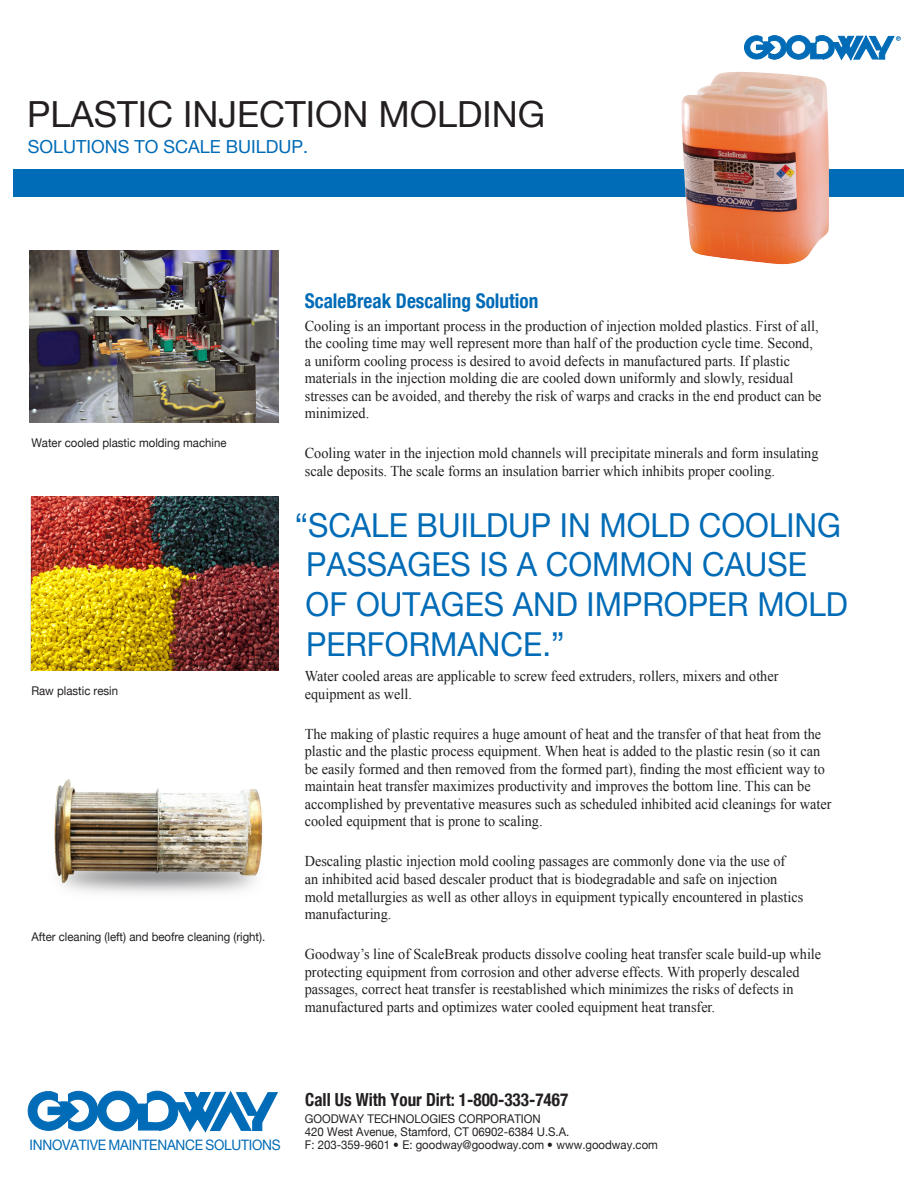
<style>
.page{position:relative;width:918px;height:1188px;background:#fff}
.page>*{position:absolute;margin:0;border:0;box-sizing:border-box;transform-origin:0 0}
.t1{font:36px "Helvetica Neue";color:#231f20}
.t2{font:33px/39.6px "Helvetica Neue";color:#006bb6;scale:.95 1}
.t3{font:700 condensed 20.25px "Helvetica Neue";color:#006bb6;scale:.95 1}
.t4{font:700 condensed 18px "Helvetica Neue";color:#231f20;scale:.95 1}
.t5{font:18px "Helvetica Neue";color:#006bb6}
.prod_pg_text{font:15px/17.5px "Times New Roman";color:#231f20;scale:.95 1}
.t6{font:14.4px "Helvetica Neue";letter-spacing:-.02em;color:#006bb6;scale:.95 1}
.t7{font:12px/12.8px "Helvetica Neue";color:#231f20;scale:.95 1}
</style>
<div class="page">
<div style="left:14px;top:169px;width:890px;height:27px;background:#006bb6"></div>
<svg style="left:28px;top:1091px;width:250px;height:41px"></svg>
<svg style="left:744px;top:35px;width:157px;height:25px"></svg>
<img style="left:681px;top:72px;width:149px;height:193px">
<img style="left:29px;top:250px;width:249px;height:173px">
<img style="left:31px;top:496px;width:247px;height:175px">
<img style="left:54px;top:779px;width:209px;height:114px">
<p class="t1" style="left:27px;top:84px;width:520px">PLASTIC INJECTION MOLDING</p>
<p class="t5" style="left:28px;top:132px;width:282px">SOLUTIONS TO SCALE BUILDUP.</p>
<p class="t7" style="left:31px;top:436px;width:207px">Water cooled plastic molding machine</p>
<p class="t7" style="left:31px;top:683px;width:93px">Raw plastic resin</p>
<p class="t7" style="left:31px;top:930px;width:248px">After cleaning (left) and beofre cleaning (right).</p>
<p class="t3" style="left:305px;top:284px;width:247px">ScaleBreak Descaling Solution</p>
<p class="prod_pg_text" style="left:305px;top:317px;width:546px">Cooling is an important process in the production of injection molded plastics. First of all, the cooling time may well represent more than half of the production cycle time. Second, a uniform cooling process is desired to avoid defects in manufactured parts. If plastic materials in the injection molding die are cooled down uniformly and slowly, residual stresses can be avoided, and thereby the risk of warps and cracks in the end product can be minimized.</p>
<p class="prod_pg_text" style="left:305px;top:444px;width:542px">Cooling water in the injection mold channels will precipitate minerals and form insulating scale deposits. The scale forms an insulation barrier which inhibits proper cooling.</p>
<p class="t2" style="left:306px;top:503px;width:565px;text-indent:-11px">“SCALE BUILDUP IN MOLD COOLING<br>PASSAGES IS A COMMON CAUSE</p>
<p class="t2" style="left:306px;top:582px;width:572px">OF OUTAGES AND IMPROPER MOLD<br>PERFORMANCE.”</p>
<p class="prod_pg_text" style="left:305px;top:667px;width:500px">Water cooled areas are applicable to screw feed extruders, rollers, mixers and other equipment as well.</p>
<p class="prod_pg_text" style="left:305px;top:725px;width:556px">The making of plastic requires a huge amount of heat and the transfer of that heat from the plastic and the plastic process equipment. When heat is added to the plastic resin (so it can be easily formed and then removed from the formed part), finding the most efficient way to maintain heat transfer maximizes productivity and improves the bottom line. This can be accomplished by preventative measures such as scheduled inhibited acid cleanings for water cooled equipment that is prone to scaling.</p>
<p class="prod_pg_text" style="left:305px;top:852px;width:526px">Descaling plastic injection mold cooling passages are commonly done via the use of<br>an inhibited acid based descaler product that is biodegradable and safe on injection mold metallurgies as well as other alloys in equipment typically encountered in plastics manufacturing.</p>
<p class="prod_pg_text" style="left:305px;top:945px;width:545px">Goodway’s line of ScaleBreak products dissolve cooling heat transfer scale build-up while protecting equipment from corrosion and other adverse effects. With properly descaled passages, correct heat transfer is reestablished which minimizes the risks of defects in manufactured parts and optimizes water cooled equipment heat transfer.</p>
<p class="t6" style="left:30px;top:1132px;width:266px">INNOVATIVE MAINTENANCE SOLUTIONS</p>
<p class="t4" style="left:305px;top:1085px;width:278px">Call Us With Your Dirt: 1-800-333-7467</p>
<p class="t7" style="left:305px;top:1112px;width:373px">GOODWAY TECHNOLOGIES CORPORATION<br>420 West Avenue, Stamford, CT 06902-6384 U.S.A.<br>F: 203-359-9601 • E: goodway@goodway.com • www.goodway.com</p>
</div>
